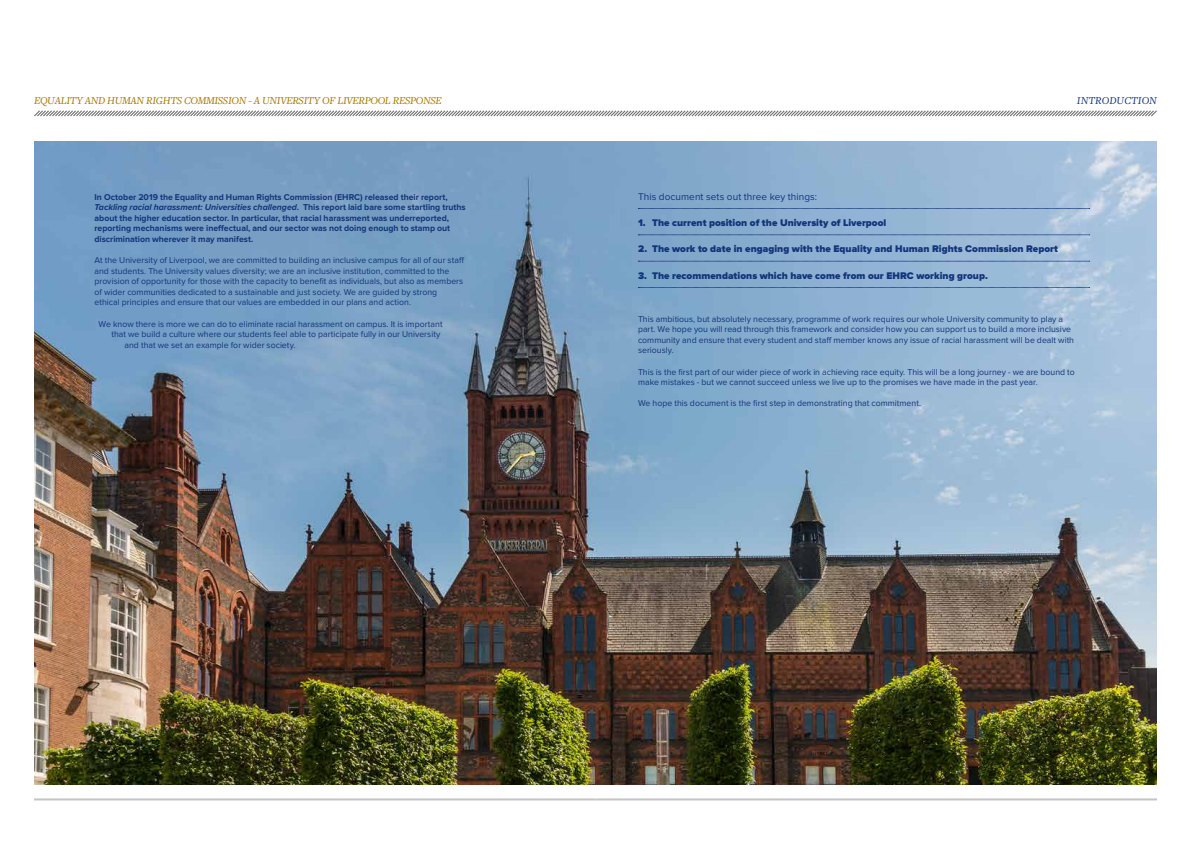
<style>
.page{position:relative;width:1191px;height:842px;background:#fff}
.page>*{position:absolute;margin:0;border:0;box-sizing:border-box;transform-origin:0 0}
.t1{font:italic 11px "Freight Text Pro";letter-spacing:-.03em;color:#a77700}
.t2{font:italic 11px "Freight Text Pro";color:#13357a}
.t3{font:900 10px "Proxima Nova";letter-spacing:.005em;color:#13357a}
.t4{font:10px "Proxima Nova";letter-spacing:.005em;color:#13357a}
.t5{font:8.8px/10.6px "Proxima Nova";color:#13357a}
.t6{font:700 8.8px/10.6px "Proxima Nova";color:#13357a}
.s1{font-style:italic}
</style>
<div class="page">
<hr style="left:595px;top:798px;width:562px;height:2px;background:#9d9d9c">
<hr style="left:34px;top:798px;width:561px;height:2px;background:#9d9d9c">
<svg style="left:34px;top:110px;width:1123px;height:7px"></svg>
<img style="left:34px;top:142px;width:1123px;height:643px">
<svg style="left:638px;top:208px;width:451px;height:1px"></svg>
<svg style="left:638px;top:235px;width:451px;height:1px"></svg>
<svg style="left:638px;top:261px;width:451px;height:1px"></svg>
<svg style="left:638px;top:287px;width:451px;height:1px"></svg>
<p class="t1" style="left:34px;top:93px;width:409px">EQUALITY AND HUMAN RIGHTS COMMISSION - A UNIVERSITY OF LIVERPOOL RESPONSE</p>
<p class="t6" style="left:94px;top:192px;width:373px">In October 2019 the Equality and Human Rights Commission (EHRC) released their report, <span class="s1">Tackling racial harassment: Universities challenged</span>. This report laid bare some startling truths about the higher education sector. In particular, that racial harassment was underreported, reporting mechanisms were ineffectual, and our sector was not doing enough to stamp out discrimination wherever it may manifest.</p>
<p class="t5" style="left:94px;top:255px;width:371px">At the University of Liverpool, we are committed to building an inclusive campus for all of our staff and students. The University values diversity; we are an inclusive institution, committed to the provision of opportunity for those with the capacity to benefit as individuals, but also as members of wider communities dedicated to a sustainable and just society. We are guided by strong ethical principles and ensure that our values are embedded in our plans and action.</p>
<p class="t5" style="left:98px;top:318px;width:345px">We know there is more we can do to eliminate racial harassment on campus. It is important</p>
<p class="t5" style="left:111px;top:329px;width:330px">that we build a culture where our students feel able to participate fully in our University</p>
<p class="t5" style="left:124px;top:340px;width:173px">and that we set an example for wider society.</p>
<p class="t2" style="left:1077px;top:93px;width:81px">INTRODUCTION</p>
<p class="t4" style="left:638px;top:191px;width:181px">This document sets out three key things:</p>
<p class="t3" style="left:638px;top:217px;width:250px">1. The current position of the University of Liverpool</p>
<p class="t3" style="left:638px;top:243px;width:421px">2. The work to date in engaging with the Equality and Human Rights Commission Report</p>
<p class="t3" style="left:638px;top:270px;width:351px">3. The recommendations which have come from our EHRC working group.</p>
<p class="t5" style="left:638px;top:314px;width:437px">This ambitious, but absolutely necessary, programme of work requires our whole University community to play a part. We hope you will read through this framework and consider how you can support us to build a more inclusive community and ensure that every student and staff member knows any issue of racial harassment will be dealt with seriously.</p>
<p class="t5" style="left:638px;top:366px;width:438px">This is the first part of our wider piece of work in achieving race equity. This will be a long journey - we are bound to make mistakes - but we cannot succeed unless we live up to the promises we have made in the past year.</p>
<p class="t5" style="left:638px;top:398px;width:284px">We hope this document is the first step in demonstrating that commitment.</p>
</div>
